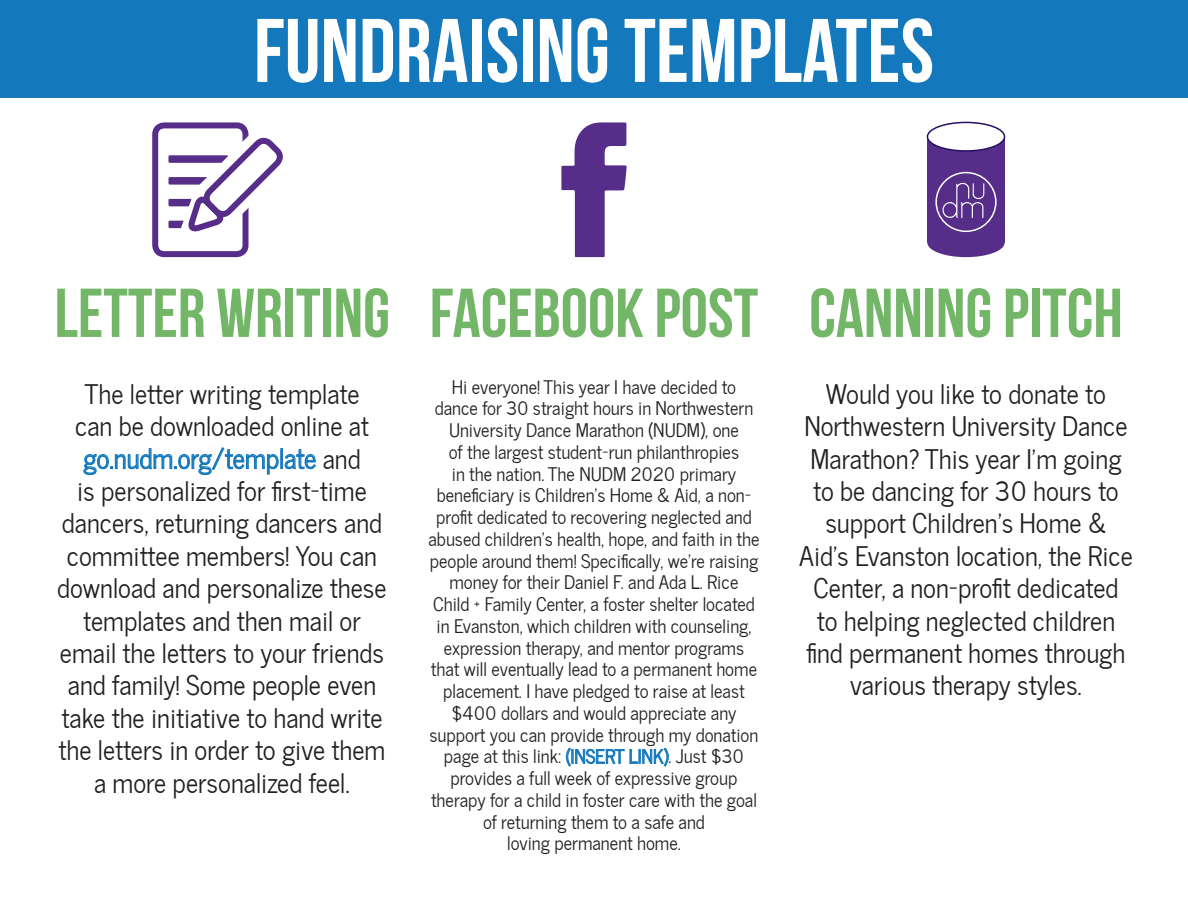
<style>
.page{position:relative;width:1188px;height:918px;background:#fff}
.page>*{position:absolute;margin:0;border:0;box-sizing:border-box;transform-origin:0 0}
.t1{font:90px "Bebas Neue";color:#fff}
.t2{font:69px "Bebas Neue";color:#73b668}
.t3{font:27px/32.4px "News Cycle";color:#231f20;text-align:center}
.t4{font:18.75px/21.8px "News Cycle";color:#231f20;text-align:center}
.s1{color:#1378bc}
</style>
<div class="page">
<div style="left:0;top:0;width:1188px;height:98px;background:#1378bc"></div>
<svg style="left:83px;top:447px;width:233px;height:28px"></svg>
<svg style="left:566px;top:747px;width:103px;height:20px"></svg>
<div style="left:152px;top:122px;width:97px;height:135px;border:6px solid #572d8a;border-radius:9px"></div>
<div style="left:169px;top:156px;width:58px;height:6px;background:#572d8a"></div>
<div style="left:168px;top:155px;width:60px;height:8px;border:2px solid #572d8a"></div>
<div style="left:169px;top:178px;width:58px;height:6px;background:#572d8a"></div>
<div style="left:168px;top:177px;width:60px;height:8px;border:2px solid #572d8a"></div>
<div style="left:169px;top:200px;width:58px;height:6px;background:#572d8a"></div>
<div style="left:168px;top:199px;width:60px;height:7px;border:2px solid #572d8a"></div>
<div style="left:169px;top:221px;width:58px;height:6px;background:#572d8a"></div>
<div style="left:168px;top:221px;width:60px;height:7px;border:2px solid #572d8a"></div>
<svg style="left:178px;top:125px;width:105px;height:121px"></svg>
<svg style="left:561px;top:122px;width:66px;height:135px"></svg>
<div style="left:927px;top:137px;width:78px;height:106px;background:#572d8a"></div>
<div style="left:927px;top:122px;width:78px;height:29px;background:#fff;border-radius:50%"></div>
<div style="left:927px;top:122px;width:78px;height:30px;border:2px solid #260f64;border-radius:50%"></div>
<div style="left:927px;top:229px;width:78px;height:28px;background:#572d8a;border-radius:50%"></div>
<div style="left:935px;top:172px;width:62px;height:60px;border:2px solid #fff;border-radius:50%"></div>
<svg style="left:941px;top:183px;width:43px;height:35px"></svg>
<p class="t1" style="left:254px;top:1px;width:682px">FUNDRAISING TEMPLATES</p>
<p class="t2" style="left:55px;top:275px;width:337px">LETTER WRITING</p>
<p class="t2" style="left:430px;top:275px;width:330px">FACEBOOK POST</p>
<p class="t2" style="left:809px;top:275px;width:315px">CANNING PITCH</p>
<p class="t3" style="left:57px;top:375px;width:331px">The letter writing template<br>can be downloaded online at <span class="s1">go.nudm.org/template</span> and<br>is personalized for first-time dancers, returning dancers and committee members! You can download and personalize these templates and then mail or email the letters to your friends and family! Some people even take the initiative to hand write the letters in order to give them a more personalized feel.</p>
<p class="t4" style="left:428px;top:374px;width:333px">Hi everyone! This year I have decided to dance for 30 straight hours in Northwestern University Dance Marathon (NUDM), one<br>of the largest student-run philanthropies<br>in the nation. The NUDM 2020 primary beneficiary is Children’s Home &amp; Aid, a non&shy;profit dedicated to recovering neglected and abused children’s health, hope, and faith in the people around them! Specifically, we’re raising money for their Daniel F. and Ada L. Rice<br>Child + Family Center, a foster shelter located in Evanston, which children with counseling, expression therapy, and mentor programs that will eventually lead to a permanent home placement. I have pledged to raise at least $400 dollars and would appreciate any support you can provide through my donation page at this link: <span class="s1">(INSERT LINK)</span>. Just $30 provides a full week of expressive group therapy for a child in foster care with the goal of returning them to a safe and</p>
<p class="t4" style="left:507px;top:831px;width:175px">loving permanent home.</p>
<p class="t3" style="left:799px;top:375px;width:335px">Would you like to donate to<br>Northwestern University Dance<br>Marathon? This year I’m going to be dancing for 30 hours to support Children’s Home &amp;<br>Aid’s Evanston location, the Rice<br>Center, a non-profit dedicated<br>to helping neglected children find permanent homes through various therapy styles.</p>
</div>
